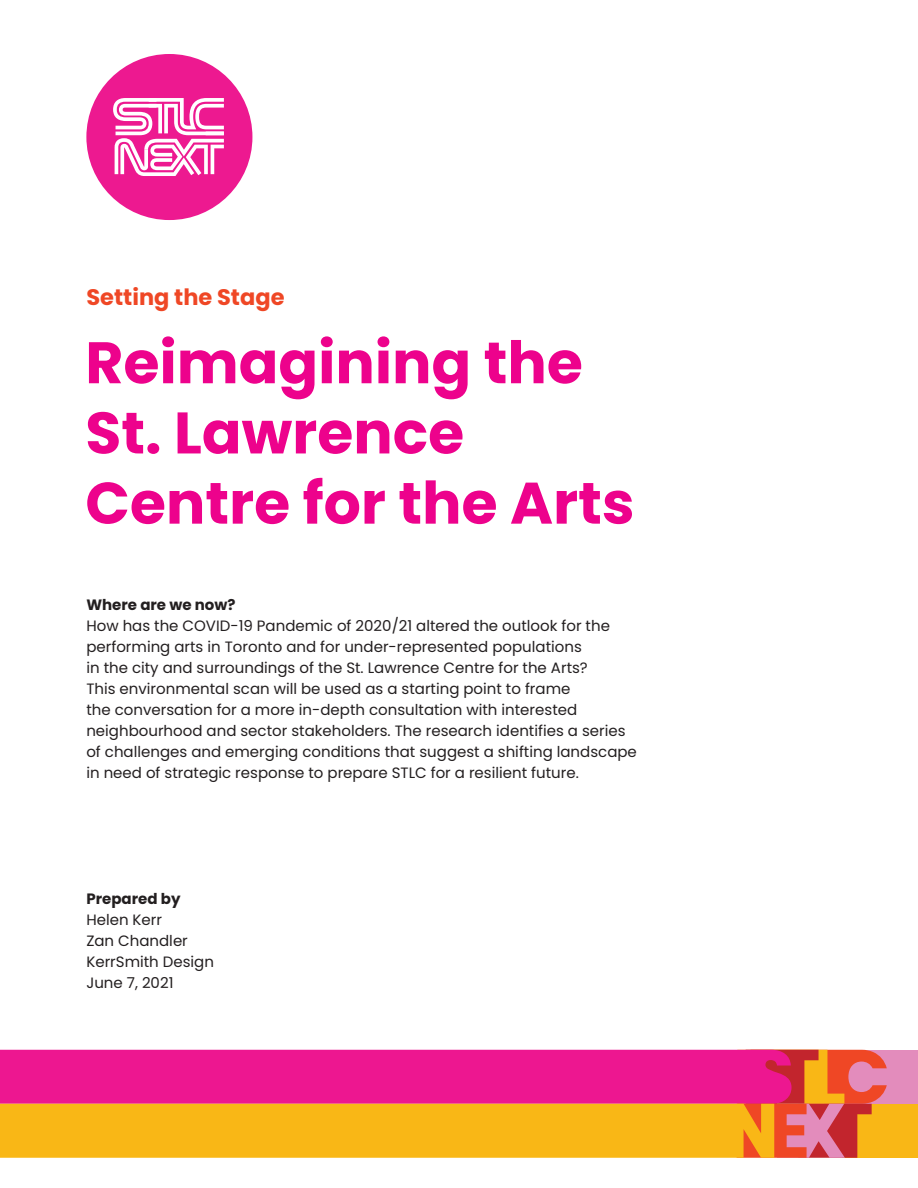
<style>
.page{position:relative;width:918px;height:1188px;background:#fff}
.page>*{position:absolute;margin:0;border:0;box-sizing:border-box;transform-origin:0 0}
.t1{font:700 58.5px/70.2px "Poppins";color:#ed028c}
.t2{font:700 22.5px "Poppins";color:#ef4725}
.t3{font:15px/21px "Poppins";color:#231f20}
.t4{font:700 15px "Poppins";color:#231f20}
</style>
<div class="page">
<div style="left:86px;top:54px;width:166px;height:166px;background:#ed1990;border-radius:50%"></div>
<svg style="left:113px;top:98px;width:111px;height:78px"></svg>
<div style="left:824px;top:1050px;width:94px;height:54px;background:#e38cbc"></div>
<div style="left:843px;top:1104px;width:75px;height:54px;background:#f9b716"></div>
<svg style="left:0;top:1050px;width:887px;height:108px;background:#f16752"></svg>
<h2 class="t2" style="left:86px;top:284px;width:200px">Setting the Stage</h2>
<h1 class="t1" style="left:85px;top:328px;width:551px">Reimagining the<br>St. Lawrence<br>Centre for the Arts</h1>
<p class="t4" style="left:86px;top:596px;width:151px">Where are we now?</p>
<p class="t3" style="left:86px;top:615px;width:552px">How has the COVID-19 Pandemic of 2020/21 altered the outlook for the performing arts in Toronto and for under-represented populations<br>in the city and surroundings of the St. Lawrence Centre for the Arts?<br>This environmental scan will be used as a starting point to frame<br>the conversation for a more in-depth consultation with interested neighbourhood and sector stakeholders. The research identifies a series of challenges and emerging conditions that suggest a shifting landscape in need of strategic response to prepare STLC for a resilient future.</p>
<p class="t4" style="left:86px;top:890px;width:96px">Prepared by</p>
<p class="t3" style="left:86px;top:909px;width:129px">Helen Kerr<br>Zan Chandler<br>KerrSmith Design<br>June 7, 2021</p>
</div>
